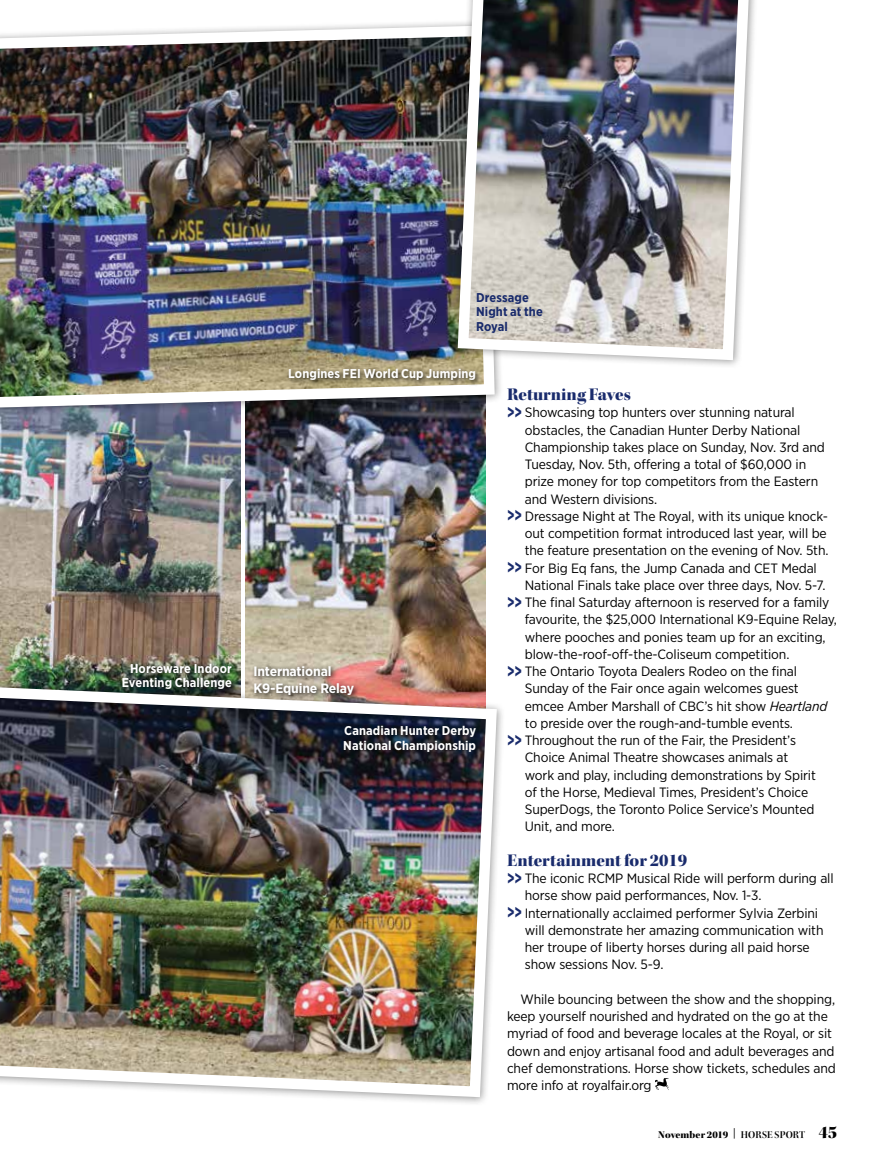
<style>
.page{position:relative;width:891px;height:1161px;background:#fff}
.page>*{position:absolute;margin:0;border:0;box-sizing:border-box;transform-origin:0 0}
.t1{font:18px "Kepler Std Black Disp";color:#192b6c}
.t2{font:13.5px/17.2px "Gotham Narrow";letter-spacing:-.01em;color:#000;scale:1.04 1}
.t3{font:700 13.5px/17.2px "Gotham Narrow";letter-spacing:-.01em;color:#fff;scale:1.04 1}
.t4{font:700 12.75px/14.2px "Gotham Narrow";letter-spacing:.005em;color:#fff;text-align:right}
.t5{font:700 12.75px/14.2px "Gotham Narrow";letter-spacing:.005em;color:#192b6c}
.t6{font:10.5px "Kepler Std Black Disp";letter-spacing:.01em;color:#000}
.s1{font-weight:700;font-size:19.5px;color:#192b6c}
.s2{font-style:italic}
.s3{font-family:"Kepler Std Semibold Disp"}
.s4{font-size:18px}
</style>
<div class="page">
<img style="left:0;top:417px;width:241px;height:263px">
<img style="left:245px;top:417px;width:241px;height:263px">
<svg style="left:655px;top:1078px;width:14px;height:12px"></svg>
<div style="left:119px;top:660px;width:119px;height:36px;background:#000;opacity:.9"></div>
<img style="left:0;top:22px;width:500px;height:391px">
<img style="left:0;top:681px;width:502px;height:422px">
<div style="left:451px;top:0;width:308px;height:369px;background:#fff"></div>
<img style="left:452px;top:0;width:303px;height:366px">
<div style="left:286px;top:366px;width:196px;height:21px;background:#000;opacity:.9"></div>
<div style="left:251px;top:663px;width:109px;height:39px;background:#000;opacity:.9"></div>
<div style="left:341px;top:723px;width:141px;height:35px;background:#000;opacity:.9"></div>
<p class="t4" style="left:122px;top:661px;width:112px">Horseware Indoor<br>Eventing Challenge</p>
<p class="t5" style="left:476px;top:290px;width:68px">Dressage<br>Night at the<br>Royal</p>
<p class="t4" style="left:288px;top:366px;width:189px">Longines FEI World Cup Jumping</p>
<p class="t3" style="left:253px;top:663px;width:98px">International<br>K9-Equine Relay</p>
<p class="t4" style="left:343px;top:724px;width:134px;text-align:left">Canadian Hunter Derby<br>National Championship</p>
<h1 class="t1" style="left:507px;top:384px;width:125px">Returning Faves</h1>
<p class="t2" style="left:507px;top:404px;width:278px"><span class="s1">&gt;&gt;</span> Showcasing top hunters over stunning natural</p>
<p class="t2" style="left:525px;top:421px;width:266px">obstacles, the Canadian Hunter Derby National</p>
<p class="t2" style="left:525px;top:438px;width:290px">Championship takes place on Sunday, Nov. 3rd and</p>
<p class="t2" style="left:525px;top:455px;width:272px">Tuesday, Nov. 5th, offering a total of $60,000 in</p>
<p class="t2" style="left:525px;top:473px;width:284px">prize money for top competitors from the Eastern</p>
<p class="t2" style="left:525px;top:490px;width:129px">and Western divisions.</p>
<p class="t2" style="left:507px;top:507px;width:310px"><span class="s1">&gt;&gt;</span> Dressage Night at The Royal, with its unique knock-</p>
<p class="t2" style="left:525px;top:524px;width:292px">out competition format introduced last year, will be</p>
<p class="t2" style="left:525px;top:542px;width:294px">the feature presentation on the evening of Nov. 5th.</p>
<p class="t2" style="left:507px;top:559px;width:299px"><span class="s1">&gt;&gt;</span> For Big Eq fans, the Jump Canada and CET Medal</p>
<p class="t2" style="left:525px;top:576px;width:291px">National Finals take place over three days, Nov. 5-7.</p>
<p class="t2" style="left:507px;top:593px;width:312px"><span class="s1">&gt;&gt;</span> The final Saturday afternoon is reserved for a family</p>
<p class="t2" style="left:525px;top:611px;width:302px">favourite, the $25,000 International K9-Equine Relay,</p>
<p class="t2" style="left:525px;top:628px;width:291px">where pooches and ponies team up for an exciting,</p>
<p class="t2" style="left:525px;top:645px;width:256px">blow-the-roof-off-the-Coliseum competition.</p>
<p class="t2" style="left:507px;top:662px;width:280px"><span class="s1">&gt;&gt;</span> The Ontario Toyota Dealers Rodeo on the final</p>
<p class="t2" style="left:525px;top:680px;width:265px">Sunday of the Fair once again welcomes guest</p>
<p class="t2" style="left:525px;top:697px;width:293px">emcee Amber Marshall of CBC’s hit show <span class="s2">Heartland</span></p>
<p class="t2" style="left:525px;top:714px;width:259px">to preside over the rough-and-tumble events.</p>
<p class="t2" style="left:507px;top:731px;width:279px"><span class="s1">&gt;&gt;</span> Throughout the run of the Fair, the President’s</p>
<p class="t2" style="left:525px;top:749px;width:255px">Choice Animal Theatre showcases animals at</p>
<p class="t2" style="left:525px;top:766px;width:281px">work and play, including demonstrations by Spirit</p>
<p class="t2" style="left:525px;top:783px;width:274px">of the Horse, Medieval Times, President’s Choice</p>
<p class="t2" style="left:525px;top:800px;width:280px">SuperDogs, the Toronto Police Service’s Mounted</p>
<p class="t2" style="left:525px;top:818px;width:88px">Unit, and more.</p>
<h1 class="t1" style="left:507px;top:850px;width:181px">Entertainment for 2019</h1>
<p class="t2" style="left:507px;top:869px;width:316px"><span class="s1">&gt;&gt;</span> The iconic RCMP Musical Ride will perform during all</p>
<p class="t2" style="left:525px;top:887px;width:229px">horse show paid performances, Nov. 1-3.</p>
<p class="t2" style="left:507px;top:904px;width:301px"><span class="s1">&gt;&gt;</span> Internationally acclaimed performer Sylvia Zerbini</p>
<p class="t2" style="left:525px;top:921px;width:289px">will demonstrate her amazing communication with</p>
<p class="t2" style="left:525px;top:938px;width:275px">her troupe of liberty horses during all paid horse</p>
<p class="t2" style="left:525px;top:956px;width:135px">show sessions Nov. 5-9.</p>
<p class="t2" style="left:507px;top:990px;width:318px;text-indent:14px">While bouncing between the show and the shopping, keep yourself nourished and hydrated on the go at the myriad of food and beverage locales at the Royal, or sit down and enjoy artisanal food and adult beverages and chef demonstrations. Horse show tickets, schedules and more info at royalfair.org</p>
<p class="t6" style="left:658px;top:1128px;width:180px">November 2019 | <span class="s3">HORSE SPORT</span> <span class="s4">45</span></p>
</div>
